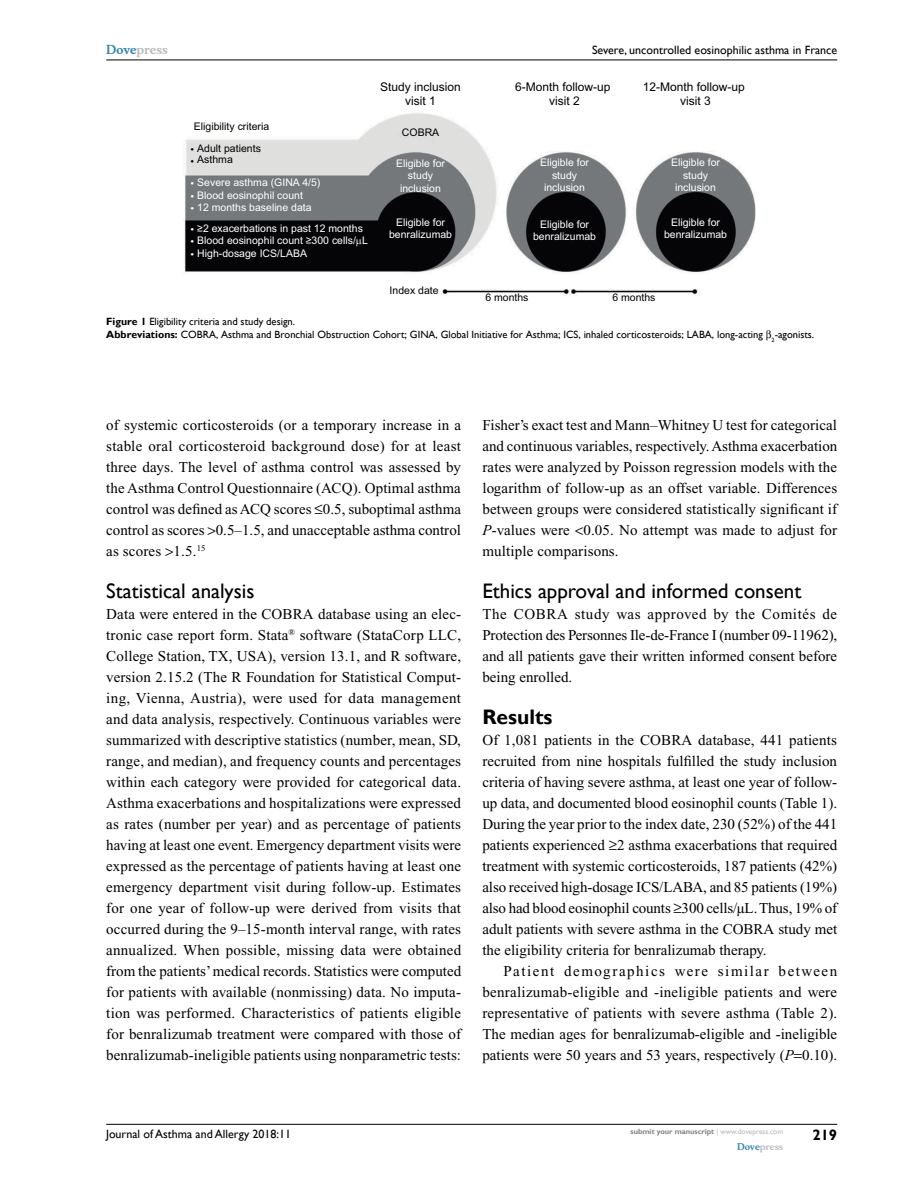
<style>
.page{position:relative;width:918px;height:1188px;background:#fff}
.page>*{position:absolute;margin:0;border:0;box-sizing:border-box;transform-origin:0 0}
.t1{font:21px "Gill Sans";color:#000}
.t2{font:700 21px "Gill Sans";color:#000}
.t3{font:15px/21px "Times New Roman";color:#000;text-align:justify}
.t4{font:700 15px "Gill Sans";color:#000}
.t5{font:12px "Gill Sans";color:#000}
.t6{font:12px/14.4px "Arial";color:#000;text-align:center}
.t7{font:700 12px "Musee";color:#b8babc}
.t8{font:10.5px/12.6px "Arial";color:#fff;text-align:center}
.t9{font:10.5px/13.5px "Gill Sans";color:#000}
.t10{font:10.5px/13.4px "Arial";color:#000}
.t11{font:700 9px "Musee";color:#b8babc}
.t12{font:700 7.5px "Gill Sans";color:#808285}
.s1{color:#3785ad}
.s2{font-weight:700}
.s3{font-style:italic}
.s4{font-weight:400;color:#b8babc}
</style>
<div class="page">
<hr style="left:106px;top:1124px;width:731px;height:1px;background:#000">
<hr style="left:106px;top:60px;width:731px;height:1px;background:#000">
<img style="left:184px;top:113px;width:572px;height:183px">
<svg style="left:357px;top:240px;width:5px;height:6px"></svg>
<p class="t7" style="left:106px;top:43px;width:63px"><span class="s1">Dove</span>press</p>
<p class="t10" style="left:194px;top:119px;width:77px">Eligibility criteria</p>
<p class="t10" style="left:191px;top:142px;width:72px">• Adult patients •</p>
<p class="t8" style="left:191px;top:176px;width:131px">• Severe asthma (GINA 4/5)</p>
<p class="t8" style="left:191px;top:189px;width:114px">• Blood eosinophil count</p>
<p class="t8" style="left:191px;top:201px;width:123px">• 12 months baseline data</p>
<p class="t8" style="left:191px;top:222px;width:174px">• ≥2 exacerbations in past 12 months</p>
<p class="t8" style="left:191px;top:234px;width:179px">• Blood eosinophil count ≥300 cells/ L</p>
<p class="t8" style="left:191px;top:247px;width:118px">• High-dosage ICS/LABA</p>
<p class="t10" style="left:197px;top:153px;width:37px">Asthma</p>
<p class="t5" style="left:592px;top:43px;width:247px">Severe, uncontrolled eosinophilic asthma in France</p>
<p class="t6" style="left:380px;top:80px;width:82px">Study inclusion visit 1</p>
<p class="t6" style="left:515px;top:80px;width:97px">6-Month follow-up visit 2</p>
<p class="t10" style="left:402px;top:126px;width:39px">COBRA</p>
<p class="t6" style="left:643px;top:80px;width:104px">12-Month follow-up visit 3</p>
<p class="t8" style="left:396px;top:157px;width:51px">Eligible for study inclusion</p>
<p class="t8" style="left:389px;top:216px;width:65px">Eligible for benralizumab</p>
<p class="t10" style="left:390px;top:283px;width:51px">Index date</p>
<p class="t8" style="left:540px;top:156px;width:51px">Eligible for study inclusion</p>
<p class="t8" style="left:671px;top:156px;width:51px">Eligible for study inclusion</p>
<p class="t8" style="left:664px;top:216px;width:65px">Eligible for benralizumab</p>
<p class="t8" style="left:533px;top:218px;width:65px">Eligible for benralizumab</p>
<p class="t10" style="left:485px;top:291px;width:45px">6 months</p>
<p class="t10" style="left:612px;top:291px;width:45px">6 months</p>
<p class="t9" style="left:106px;top:315px;width:709px"><span class="s2">Figure 1</span> Eligibility criteria and study design.<br><span class="s2">Abbreviations:</span> COBRA, Asthma and Bronchial Obstruction Cohort; GINA, Global Initiative for Asthma; ICS, inhaled corticosteroids; LABA, long-acting <sub>2</sub>-agonists.</p>
<p class="t3" style="left:106px;top:415px;width:356px">of systemic corticosteroids (or a temporary increase in a stable oral corticosteroid background dose) for at least three days. The level of asthma control was assessed by the Asthma Control Questionnaire (ACQ). Optimal asthma control was defined as ACQ scores ≤0.5, suboptimal asthma control as scores 0.5–1.5, and unacceptable asthma control as scores 1.5.<sup>15</sup></p>
<h1 class="t1" style="left:106px;top:579px;width:150px">Statistical analysis</h1>
<p class="t3" style="left:106px;top:604px;width:357px">Data were entered in the COBRA database using an elec&shy;tronic case report form. Stata<sup>®</sup> software (StataCorp LLC, College Station, TX, USA), version 13.1, and R software, version 2.15.2 (The R Foundation for Statistical Comput&shy;ing, Vienna, Austria), were used for data management and data analysis, respectively. Continuous variables were summarized with descriptive statistics (number, mean, SD, range, and median), and frequency counts and percentages within each category were provided for categorical data.<br>Asthma exacerbations and hospitalizations were expressed as rates (number per year) and as percentage of patients having at least one event. Emergency department visits were expressed as the percentage of patients having at least one emergency department visit during follow-up. Estimates for one year of follow-up were derived from visits that occurred during the 9–15-month interval range, with rates annualized. When possible, missing data were obtained from the patients’ medical records. Statistics were computed for patients with available (nonmissing) data. No imputa&shy;tion was performed. Characteristics of patients eligible for benralizumab treatment were compared with those of benralizumab-ineligible patients using nonparametric tests:</p>
<p class="t3" style="left:482px;top:415px;width:356px">Fisher’s exact test and Mann–Whitney U test for categorical and continuous variables, respectively. Asthma exacerbation rates were analyzed by Poisson regression models with the logarithm of follow-up as an offset variable. Differences between groups were considered statistically significant if <span class="s3">P</span>-values were 0.05. No attempt was made to adjust for multiple comparisons.</p>
<h1 class="t1" style="left:482px;top:579px;width:321px">Ethics approval and informed consent</h1>
<p class="t3" style="left:482px;top:604px;width:356px">The COBRA study was approved by the Comités de Protection des Personnes Ile-de-France I (number 09-11962), and all patients gave their written informed consent before being enrolled.</p>
<h1 class="t2" style="left:482px;top:705px;width:72px">Results</h1>
<p class="t3" style="left:482px;top:730px;width:356px">Of 1,081 patients in the COBRA database, 441 patients recruited from nine hospitals fulfilled the study inclusion criteria of having severe asthma, at least one year of follow&shy;up data, and documented blood eosinophil counts (Table 1).<br>During the year prior to the index date, 230 (52%) of the 441 patients experienced ≥2 asthma exacerbations that required treatment with systemic corticosteroids, 187 patients (42%) also received high-dosage ICS/LABA, and 85 patients (19%) also had blood eosinophil counts ≥300 cells/µL. Thus, 19% of adult patients with severe asthma in the COBRA study met the eligibility criteria for benralizumab therapy.</p>
<p class="t3" style="left:482px;top:961px;width:356px;text-indent:21px">Patient demographics were similar between benralizumab-eligible and -ineligible patients and were representative of patients with severe asthma (Table 2).<br>The median ages for benralizumab-eligible and -ineligible patients were 50 years and 53 years, respectively (<span class="s3">P</span> 0.10).</p>
<p class="t5" style="left:106px;top:1127px;width:187px">Journal of Asthma and Allergy 2018:11</p>
<p class="t12" style="left:631px;top:1127px;width:154px">submit your manuscript <span class="s4">| www.dovepress.com</span></p>
<p class="t11" style="left:737px;top:1141px;width:48px"><span class="s1">Dove</span>press</p>
<p class="t4" style="left:812px;top:1126px;width:26px">219</p>
</div>
